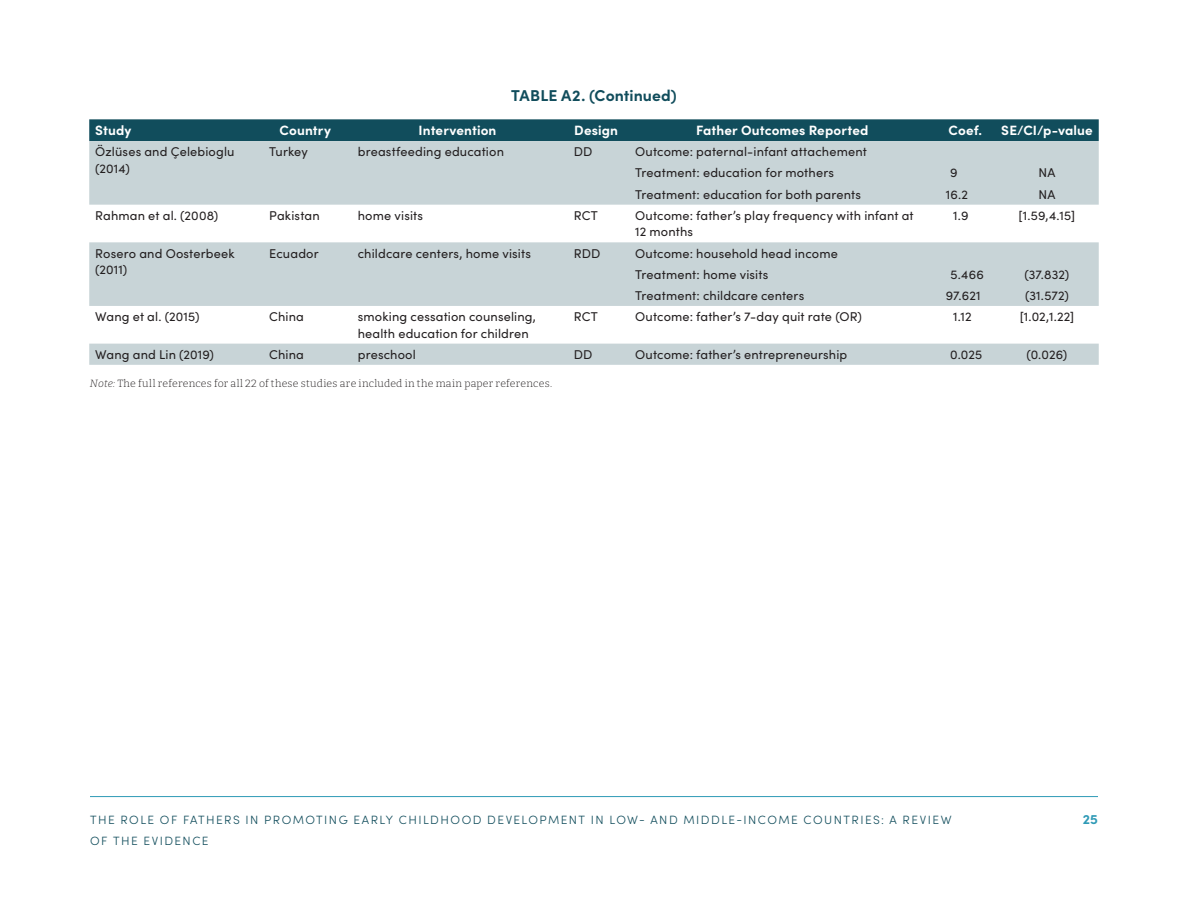
<style>
.page{position:relative;width:1188px;height:918px;background:#fff}
.page>*{position:absolute;margin:0;border:0;box-sizing:border-box;transform-origin:0 0}
._02_FIG_TABLE_title{font:700 15.75px "Sofia Pro";letter-spacing:.005em;color:#114d5c}
._02_Table_column_hea{font:700 13.5px "Sofia Pro";letter-spacing:.01em;color:#fff}
.t1{font:700 13.5px "Sofia Pro";color:#2f9ab6}
._02_Table_text{font:12.75px/16.5px "Sofia Pro";letter-spacing:.01em;color:#231f20}
._02_Table_text__cent{font:12.75px "Sofia Pro";letter-spacing:.01em;color:#231f20}
.t2{font:300 12px/21px "Sofia Pro";letter-spacing:.12em;color:#114d5c}
._02_Figure_Notes_Sou{font:300 10.5px "Bitter";letter-spacing:.02em;color:#231f20}
.s1{font-style:italic}
</style>
<div class="page">
<hr style="left:90px;top:796px;width:1008px;height:1px;background:#2f9ab6">
<div style="left:89px;top:119px;width:1010px;height:22px;background:#114d5c"></div>
<svg style="left:89px;top:141px;width:1010px;height:224px;fill:#c8d4d7"></svg>
<p class="_02_FIG_TABLE_title" style="left:511px;top:84px;width:167px">TABLE A2. (Continued)</p>
<p class="_02_Table_column_hea" style="left:95px;top:120px;width:38px">Study</p>
<p class="_02_Table_column_hea" style="left:280px;top:120px;width:53px">Country</p>
<p class="_02_Table_column_hea" style="left:419px;top:120px;width:79px">Intervention</p>
<p class="_02_Table_column_hea" style="left:574px;top:120px;width:45px">Design</p>
<p class="_02_Table_column_hea" style="left:696px;top:120px;width:174px">Father Outcomes Reported</p>
<p class="_02_Table_column_hea" style="left:948px;top:120px;width:35px">Coef.</p>
<p class="_02_Table_column_hea" style="left:1001px;top:120px;width:93px">SE/CI/p-value</p>
<p class="_02_Table_text" style="left:95px;top:143px;width:141px">Özlüses and Çelebioglu (2014)</p>
<p class="_02_Table_text" style="left:269px;top:143px;width:40px">Turkey</p>
<p class="_02_Table_text" style="left:358px;top:143px;width:148px">breastfeeding education</p>
<p class="_02_Table_text" style="left:574px;top:143px;width:20px">DD</p>
<p class="_02_Table_text" style="left:635px;top:143px;width:233px">Outcome: paternal-infant attachement</p>
<p class="_02_Table_text" style="left:635px;top:164px;width:200px">Treatment: education for mothers</p>
<p class="_02_Table_text" style="left:950px;top:164px;width:9px">9</p>
<p class="_02_Table_text__cent" style="left:1039px;top:164px;width:18px">NA</p>
<p class="_02_Table_text" style="left:635px;top:185px;width:227px">Treatment: education for both parents</p>
<p class="_02_Table_text" style="left:946px;top:185px;width:24px">16.2</p>
<p class="_02_Table_text__cent" style="left:1039px;top:185px;width:18px">NA</p>
<p class="_02_Table_text" style="left:95px;top:206px;width:125px">Rahman et al. (2008)</p>
<p class="_02_Table_text" style="left:269px;top:206px;width:52px">Pakistan</p>
<p class="_02_Table_text" style="left:358px;top:206px;width:67px">home visits</p>
<p class="_02_Table_text" style="left:574px;top:206px;width:26px">RCT</p>
<p class="_02_Table_text" style="left:635px;top:206px;width:280px">Outcome: father’s play frequency with infant at<br>12 months</p>
<p class="_02_Table_text" style="left:953px;top:206px;width:17px">1.9</p>
<p class="_02_Table_text__cent" style="left:1019px;top:206px;width:58px">[1.59,4.15]</p>
<p class="_02_Table_text" style="left:95px;top:244px;width:141px">Rosero and Oosterbeek (2011)</p>
<p class="_02_Table_text" style="left:269px;top:244px;width:51px">Ecuador</p>
<p class="_02_Table_text" style="left:358px;top:244px;width:175px">childcare centers, home visits</p>
<p class="_02_Table_text" style="left:574px;top:244px;width:28px">RDD</p>
<p class="_02_Table_text" style="left:635px;top:244px;width:204px">Outcome: household head income</p>
<p class="_02_Table_text" style="left:635px;top:265px;width:135px">Treatment: home visits</p>
<p class="_02_Table_text" style="left:950px;top:265px;width:35px">5.466</p>
<p class="_02_Table_text__cent" style="left:1025px;top:265px;width:46px">(37.832)</p>
<p class="_02_Table_text" style="left:635px;top:287px;width:171px">Treatment: childcare centers</p>
<p class="_02_Table_text" style="left:946px;top:287px;width:36px">97.621</p>
<p class="_02_Table_text__cent" style="left:1025px;top:286px;width:45px">(31.572)</p>
<p class="_02_Table_text" style="left:95px;top:308px;width:106px">Wang et al. (2015)</p>
<p class="_02_Table_text" style="left:269px;top:308px;width:36px">China</p>
<p class="_02_Table_text" style="left:358px;top:308px;width:180px">smoking cessation counseling, health education for children</p>
<p class="_02_Table_text" style="left:574px;top:308px;width:26px">RCT</p>
<p class="_02_Table_text" style="left:635px;top:308px;width:228px">Outcome: father’s 7-day quit rate (OR)</p>
<p class="_02_Table_text" style="left:953px;top:308px;width:20px">1.12</p>
<p class="_02_Table_text__cent" style="left:1020px;top:307px;width:56px">[1.02,1.22]</p>
<p class="_02_Table_text" style="left:95px;top:345px;width:120px">Wang and Lin (2019)</p>
<p class="_02_Table_text" style="left:269px;top:345px;width:36px">China</p>
<p class="_02_Table_text" style="left:358px;top:345px;width:60px">preschool</p>
<p class="_02_Table_text" style="left:574px;top:345px;width:20px">DD</p>
<p class="_02_Table_text" style="left:635px;top:345px;width:214px">Outcome: father’s entrepreneurship</p>
<p class="_02_Table_text" style="left:950px;top:345px;width:34px">0.025</p>
<p class="_02_Table_text__cent" style="left:1027px;top:345px;width:42px">(0.026)</p>
<p class="_02_Figure_Notes_Sou" style="left:90px;top:376px;width:464px"><span class="s1">Note:</span> The full references for all 22 of these studies are included in the main paper references.</p>
<p class="t2" style="left:90px;top:809px;width:863px">THE ROLE OF FATHERS IN PROMOTING EARLY CHILDHOOD DEVELOPMENT IN LOW- AND MIDDLE-INCOME COUNTRIES: A REVIEW<br>OF THE EVIDENCE</p>
<p class="t1" style="left:1083px;top:809px;width:17px">25</p>
</div>
